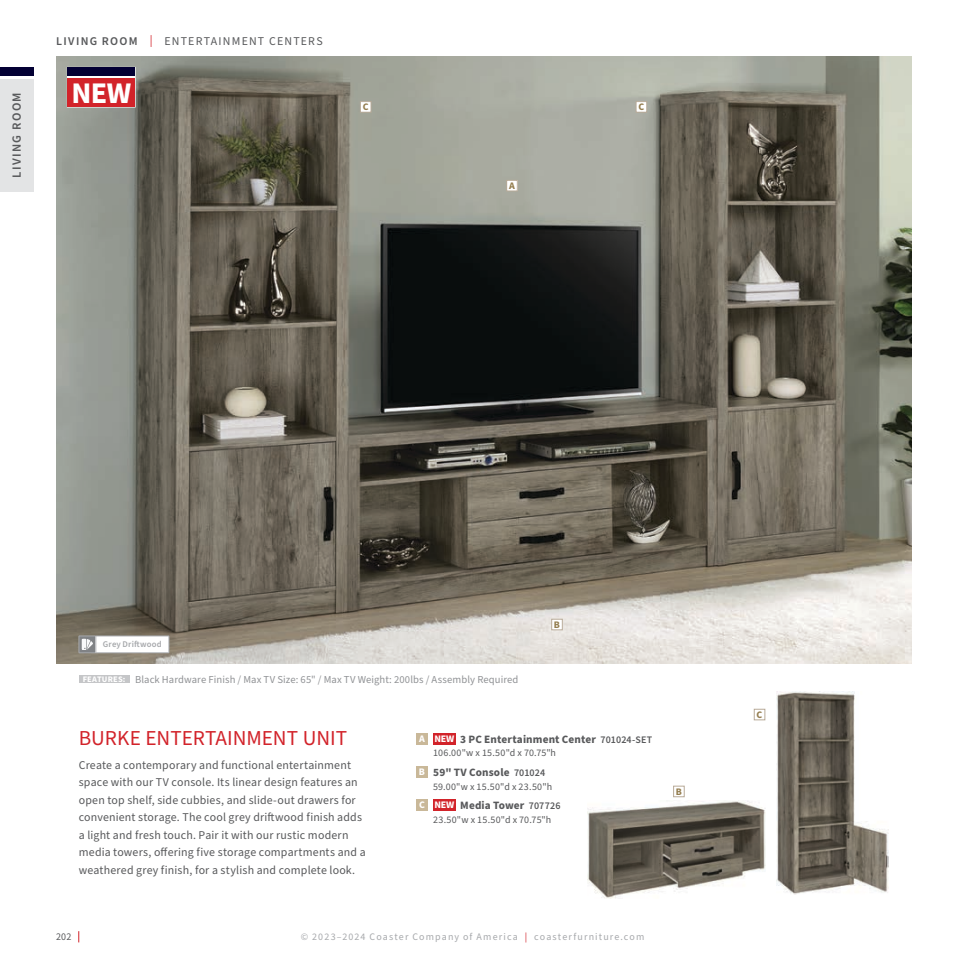
<style>
.page{position:relative;width:979px;height:979px;background:#fff}
.page>*{position:absolute;margin:0;border:0;box-sizing:border-box;transform-origin:0 0}
.t1{font:700 30px "Source Sans Pro";color:#fff}
.t2{font:21.25px "Source Sans Pro";color:#d2232a}
.t3{font:600 12.5px "Source Sans Pro";letter-spacing:.105em;color:#58595b}
.t4{font:11.88px/17.5px "Source Sans Pro";letter-spacing:.015em;color:#58595b}
.t5{font:11.88px "Source Sans Pro";letter-spacing:.1em;color:#58595b}
.t6{font:700 11.25px "Source Sans Pro";letter-spacing:.01em;color:#58595b}
.t7{font:10.62px "Source Sans Pro";letter-spacing:.01em;color:#909295}
.t8{font:10px "Source Sans Pro";letter-spacing:.025em;color:#58595b}
.t9{font:10px "Source Sans Pro";letter-spacing:.11em;color:#a7a9ac}
.t10{font:700 10px "Source Sans Pro";color:#947d4e}
.t11{font:600 8.75px "Source Sans Pro";letter-spacing:.02em;color:#a7a9ac}
.s1{font-weight:600}
.s2{color:#d2232a}
.s3{font-weight:700;font-size:8.5px;color:#fff}
.s4{font-size:10px;color:#fff}
.s5{font-weight:600;font-size:10px}
</style>
<div class="page">
<div style="left:0;top:68px;width:34px;height:8px;background:#030034"></div>
<div style="left:0;top:79px;width:34px;height:112px;background:#e3e4e5"></div>
<img style="left:56px;top:56px;width:855px;height:608px">
<img style="left:587px;top:800px;width:179px;height:99px">
<img style="left:776px;top:692px;width:113px;height:203px">
<div style="left:507px;top:180px;width:10px;height:11px;background:#fff"></div>
<div style="left:506px;top:180px;width:12px;height:11px;border:1px solid #b8aa98"></div>
<div style="left:552px;top:619px;width:10px;height:11px;background:#fff"></div>
<div style="left:551px;top:619px;width:11px;height:11px;border:1px solid #b8aa98"></div>
<div style="left:673px;top:786px;width:11px;height:11px;border:1px solid #b8aa98"></div>
<div style="left:754px;top:709px;width:11px;height:11px;border:1px solid #b8aa98"></div>
<div style="left:360px;top:102px;width:11px;height:10px;background:#fff"></div>
<div style="left:360px;top:101px;width:11px;height:11px;border:1px solid #b8aa98"></div>
<div style="left:636px;top:102px;width:11px;height:10px;background:#fff"></div>
<div style="left:636px;top:101px;width:11px;height:11px;border:1px solid #b8aa98"></div>
<div style="left:416px;top:733px;width:12px;height:11px;background:#c9b899"></div>
<div style="left:433px;top:733px;width:23px;height:11px;background:#d2232a"></div>
<div style="left:416px;top:766px;width:12px;height:12px;background:#c9b899"></div>
<div style="left:416px;top:799px;width:12px;height:12px;background:#c9b899"></div>
<div style="left:433px;top:799px;width:23px;height:12px;background:#d2232a"></div>
<div style="left:96px;top:636px;width:73px;height:17px;background:#fff"></div>
<hr style="left:96px;top:636px;width:73px;height:1px;background:#a7a9ac">
<svg style="left:169px;top:636px;width:1px;height:16px"></svg>
<hr style="left:96px;top:652px;width:73px;height:1px;background:#a7a9ac">
<svg style="left:79px;top:636px;width:18px;height:17px"></svg>
<div style="left:79px;top:675px;width:50px;height:8px;background:#c5c6c8"></div>
<svg style="left:65px;top:65px;width:72px;height:44px"></svg>
<div style="left:68px;top:68px;width:67px;height:8px;background:#030034"></div>
<div style="left:68px;top:79px;width:67px;height:28px;background:#d2232a"></div>
<p class="t3" style="left:8px;top:178px;width:87px;rotate:-90deg">LIVING ROOM</p>
<p class="t5" style="left:56px;top:33px;width:268px"><span class="s1">LIVING ROOM</span> <span class="s2">|</span> ENTERTAINMENT CENTERS</p>
<h1 class="t1" style="left:71px;top:72px;width:61px">NEW</h1>
<p class="t10" style="left:363px;top:100px;width:7px">C</p>
<p class="t10" style="left:638px;top:100px;width:7px">C</p>
<p class="t10" style="left:509px;top:179px;width:7px">A</p>
<p class="t11" style="left:103px;top:638px;width:60px">Grey Driftwood</p>
<p class="t7" style="left:83px;top:672px;width:437px"><span class="s3">FEATURES:</span> Black Hardware Finish / Max TV Size: 65" / Max TV Weight: 200lbs / Assembly Required</p>
<p class="t10" style="left:554px;top:618px;width:8px">B</p>
<h2 class="t2" style="left:79px;top:724px;width:270px">BURKE ENTERTAINMENT UNIT</h2>
<p class="t4" style="left:79px;top:756px;width:288px">Create a contemporary and functional entertainment space with our TV console. Its linear design features an open top shelf, side cubbies, and slide-out drawers for convenient storage. The cool grey driftwood finish adds a light and fresh touch. Pair it with our rustic modern media towers, offering five storage compartments and a weathered grey finish, for a stylish and complete look.</p>
<p class="t6" style="left:419px;top:731px;width:235px"><span class="s4">A NEW</span> 3 PC Entertainment Center <span class="s5">701024-SET</span></p>
<p class="t8" style="left:433px;top:746px;width:124px">106.00"w x 15.50"d x 70.75"h</p>
<p class="t6" style="left:419px;top:764px;width:128px"><span class="s4">B</span> 59" TV Console <span class="s5">701024</span></p>
<p class="t8" style="left:433px;top:779px;width:120px">59.00"w x 15.50"d x 23.50"h</p>
<p class="t6" style="left:419px;top:797px;width:143px"><span class="s4">C NEW</span> Media Tower <span class="s5">707726</span></p>
<p class="t8" style="left:433px;top:812px;width:120px">23.50"w x 15.50"d x 70.75"h</p>
<p class="t8" style="left:56px;top:930px;width:17px">202</p>
<p class="t9" style="left:301px;top:930px;width:345px">© 2023–2024 Coaster Company of America <span class="s2">|</span> coasterfurniture.com</p>
<p class="t10" style="left:676px;top:784px;width:8px">B</p>
<p class="t10" style="left:756px;top:708px;width:7px">C</p>
</div>
